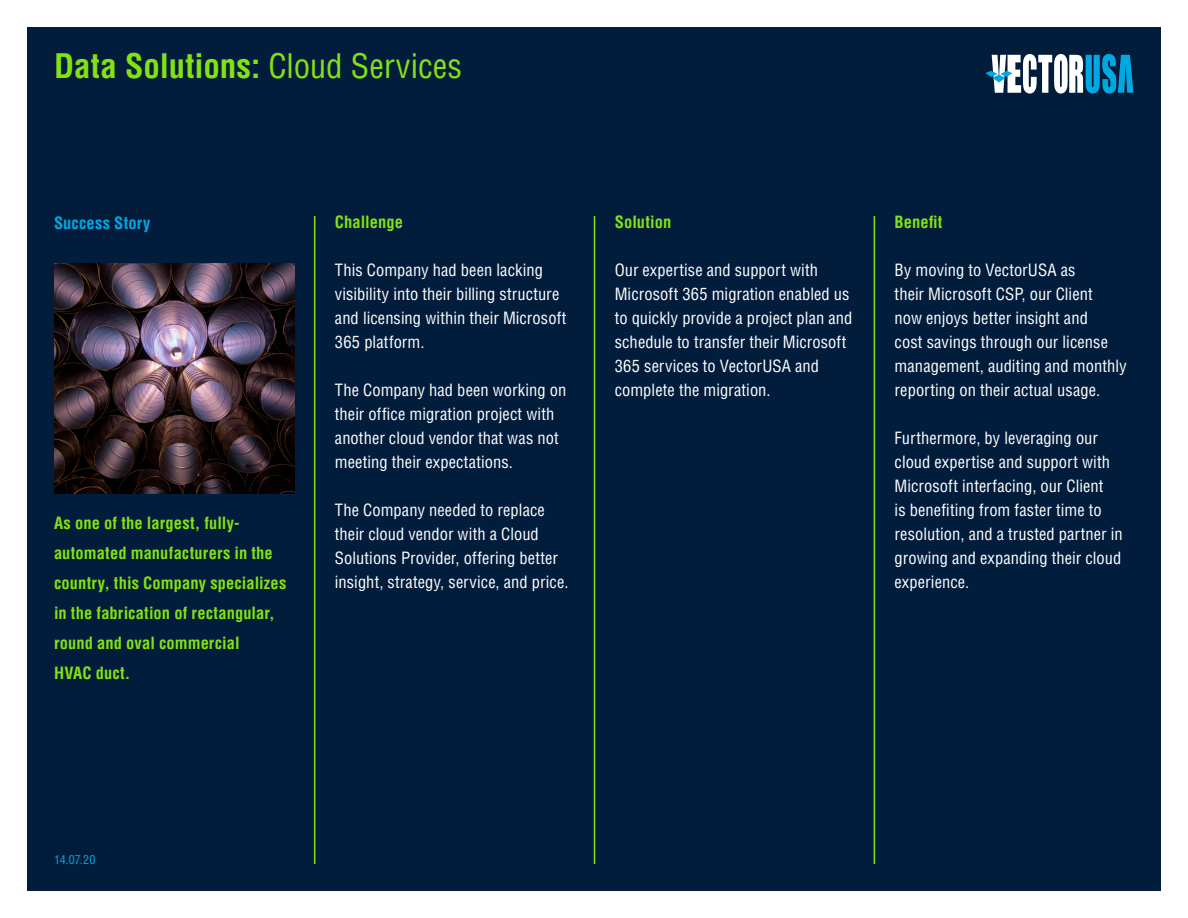
<style>
.page{position:relative;width:1188px;height:918px;background:#fff}
.page>*{position:absolute;margin:0;border:0;box-sizing:border-box;transform-origin:0 0}
.t1{font:700 condensed 33px "Helvetica LT Std";color:#82e213}
.t2{font:condensed 16.5px/24px "Helvetica LT Std";letter-spacing:.005em;color:#fff}
.t3{font:700 condensed 16.5px/30px "Helvetica LT Std";letter-spacing:.005em;color:#82e213}
.t4{font:700 condensed 16.5px "Helvetica LT Std";letter-spacing:.01em;color:#00a8e2}
.t5{font:condensed 12px "Helvetica LT Std";color:#00a7e0}
.s1{font-weight:400}
</style>
<div class="page">
<div style="left:27px;top:27px;width:1134px;height:864px;background:#021d3c"></div>
<img style="left:54px;top:264px;width:240px;height:229px">
<hr style="left:314px;top:216px;width:1px;height:648px;background:#82e213">
<hr style="left:594px;top:216px;width:1px;height:648px;background:#82e213">
<hr style="left:874px;top:216px;width:1px;height:648px;background:#82e213">
<svg style="left:985px;top:54px;width:148px;height:40px"></svg>
<p class="t1" style="left:54px;top:45px;width:410px">Data Solutions: <span class="s1">Cloud Services</span></p>
<p class="t4" style="left:54px;top:213px;width:98px">Success Story</p>
<p class="t3" style="left:54px;top:508px;width:234px">As one of the largest, fully&shy;automated manufacturers in the country, this Company specializes in the fabrication of rectangular, round and oval commercial</p>
<p class="t3" style="left:54px;top:658px;width:78px">HVAC duct.</p>
<p class="t3" style="left:335px;top:207px;width:70px">Challenge</p>
<p class="t2" style="left:335px;top:258px;width:233px">This Company had been lacking visibility into their billing structure and licensing within their Microsoft<br>365 platform.</p>
<p class="t2" style="left:335px;top:378px;width:233px">The Company had been working on their office migration project with another cloud vendor that was not meeting their expectations.</p>
<p class="t2" style="left:335px;top:498px;width:235px">The Company needed to replace their cloud vendor with a Cloud Solutions Provider, offering better insight, strategy, service, and price.</p>
<p class="t3" style="left:615px;top:207px;width:58px">Solution</p>
<p class="t2" style="left:615px;top:258px;width:239px">Our expertise and support with<br>Microsoft 365 migration enabled us to quickly provide a project plan and schedule to transfer their Microsoft<br>365 services to VectorUSA and complete the migration.</p>
<p class="t3" style="left:895px;top:207px;width:49px">Benefit</p>
<p class="t2" style="left:895px;top:258px;width:234px">By moving to VectorUSA as<br>their Microsoft CSP, our Client<br>now enjoys better insight and<br>cost savings through our license management, auditing and monthly reporting on their actual usage.</p>
<p class="t2" style="left:895px;top:426px;width:230px">Furthermore, by leveraging our cloud expertise and support with<br>Microsoft interfacing, our Client<br>is benefiting from faster time to resolution, and a trusted partner in growing and expanding their cloud experience.</p>
<p class="t5" style="left:54px;top:853px;width:43px">14.07.20</p>
</div>
